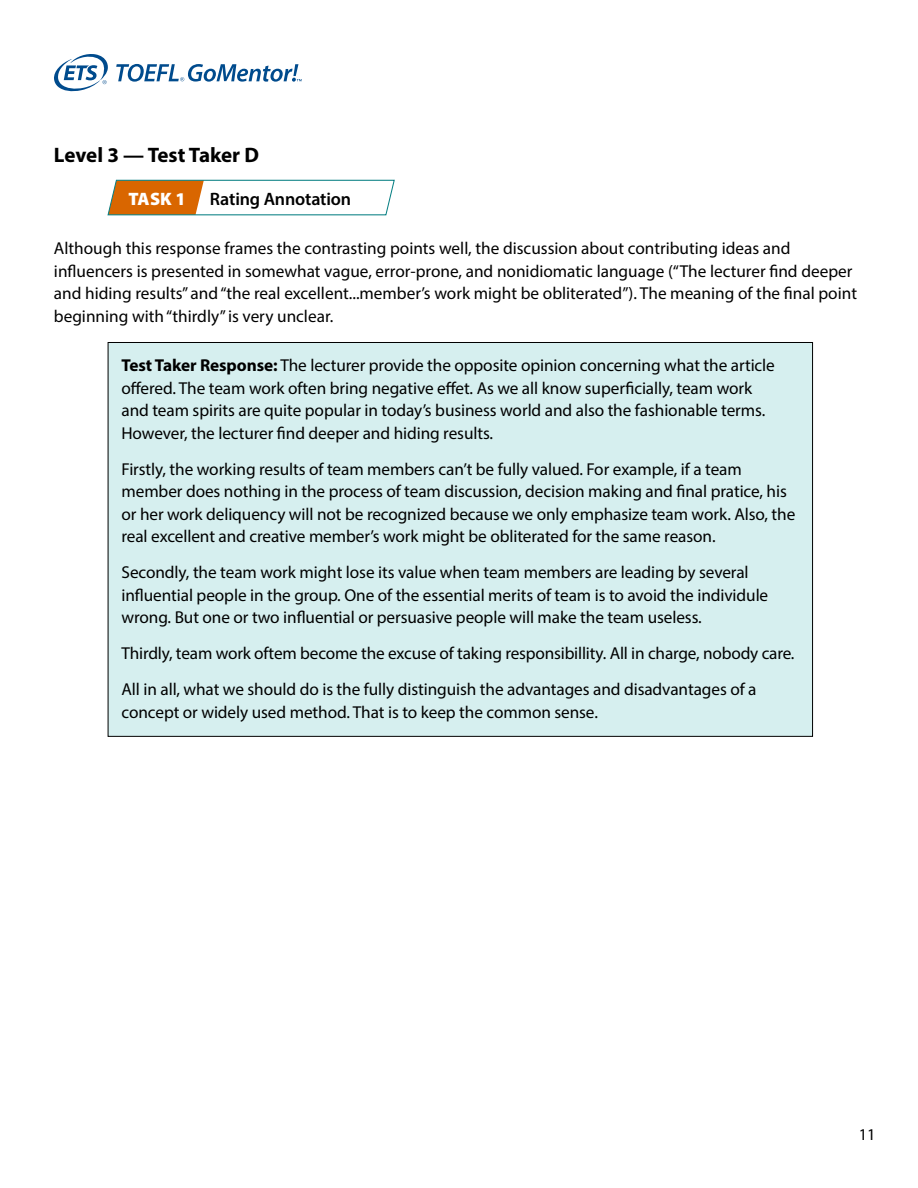
<style>
.page{position:relative;width:918px;height:1188px;background:#fff}
.page>*{position:absolute;margin:0;border:0;box-sizing:border-box;transform-origin:0 0}
.H2__Level_Test_Taker{font:700 21px "Rjxrdl Myriad Pro";letter-spacing:-.005em;color:#000}
.H3__Tasks{font:600 18px "Kcfmnw Myriad Pro";letter-spacing:-.01em;color:#000}
.H3__Tasks-2{font:900 18px "Vlbmlt Myriad Pro";color:#fff}
.p__indented{font:17.25px/22.5px "Ddhscp Myriad Pro";letter-spacing:-.005em;color:#000}
.t1{font:16.5px "Ddhscp Myriad Pro";color:#000}
.s1{font-family:"Rjxrdl Myriad Pro";font-weight:700}
</style>
<div class="page">
<div style="left:108px;top:342px;width:705px;height:394px;background:#d6efef"></div>
<svg style="left:107px;top:179px;width:288px;height:37px"></svg>
<svg style="left:54px;top:54px;width:54px;height:37px"></svg>
<svg style="left:116px;top:64px;width:186px;height:18px"></svg>
<h2 class="H2__Level_Test_Taker" style="left:54px;top:141px;width:207px">Level 3 — Test Taker D</h2>
<h3 class="H3__Tasks-2" style="left:128px;top:187px;width:59px">TASK 1</h3>
<h3 class="H3__Tasks" style="left:210px;top:187px;width:143px">Rating Annotation</h3>
<p class="p__indented" style="left:54px;top:237px;width:805px">Although this response frames the contrasting points well, the discussion about contributing ideas and influencers is presented in somewhat vague, error-prone, and nonidiomatic language (“The lecturer find deeper and hiding results” and “the real excellent...member’s work might be obliterated”). The meaning of the final point beginning with “thirdly” is very unclear.</p>
<p class="p__indented" style="left:121px;top:354px;width:655px"><span class="s1">Test Taker Response:</span> The lecturer provide the opposite opinion concerning what the article offered. The team work often bring negative effet. As we all know superficially, team work and team spirits are quite popular in today’s business world and also the fashionable terms.<br>However, the lecturer find deeper and hiding results.</p>
<p class="p__indented" style="left:121px;top:457px;width:675px">Firstly, the working results of team members can’t be fully valued. For example, if a team member does nothing in the process of team discussion, decision making and final pratice, his or her work deliquency will not be recognized because we only emphasize team work. Also, the real excellent and creative member’s work might be obliterated for the same reason.</p>
<p class="p__indented" style="left:121px;top:561px;width:648px">Secondly, the team work might lose its value when team members are leading by several influential people in the group. One of the essential merits of team is to avoid the individule wrong. But one or two influential or persuasive people will make the team useless.</p>
<p class="p__indented" style="left:121px;top:642px;width:675px">Thirdly, team work oftem become the excuse of taking responsibillity. All in charge, nobody care.</p>
<p class="p__indented" style="left:121px;top:678px;width:637px">All in all, what we should do is the fully distinguish the advantages and disadvantages of a concept or widely used method. That is to keep the common sense.</p>
<p class="t1" style="left:859px;top:1124px;width:18px">11</p>
</div>
